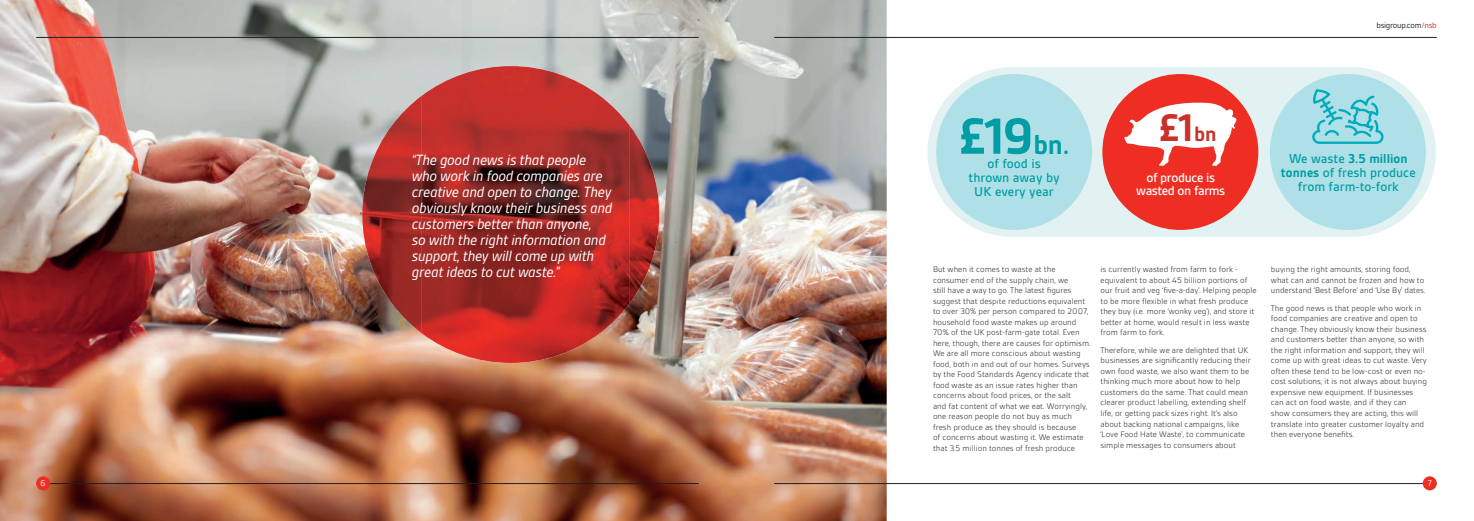
<style>
.page{position:relative;width:1474px;height:521px;background:#fff}
.page>*{position:absolute;margin:0;border:0;box-sizing:border-box;transform-origin:0 0}
.t1{font:700 54.51px "BSI Gesta";color:#009da5}
.t2{font:700 41.39px "BSI Gesta";color:#c9312b}
.t3{font:italic 16.01px/16px "BSI Gesta";letter-spacing:-.02em;color:#fff}
.t4{font:500 13.91px/13.9px "BSI Gesta";color:#009da5;text-align:center}
.t5{font:500 13.91px/13.9px "BSI Gesta";letter-spacing:-.03em;color:#fff;text-align:center}
.t6{font:300 8.75px/10.5px "BSI Gesta";color:#231f20}
.t7{font:8.75px "BSI Gesta";letter-spacing:-.03em;color:#231f20}
.t8{font:8.75px "BSI Gesta";color:#fff}
.s1{color:#c9312b}
.s2{font-size:29.57px}
.s3{font-size:22.4px}
.s4{font-weight:700}
</style>
<div class="page">
<div style="left:927px;top:67px;width:508px;height:170px;background:#e2f1f2;border-radius:85px"></div>
<img style="left:0;top:0;width:886px;height:521px">
<hr style="left:36px;top:37px;width:662px;height:1px;background:#231f20">
<hr style="left:774px;top:483px;width:662px;height:1px;background:#231f20">
<hr style="left:36px;top:483px;width:662px;height:1px;background:#231f20">
<hr style="left:774px;top:37px;width:662px;height:1px;background:#231f20">
<img style="left:421px;top:66px;width:179px;height:297px">
<img style="left:392px;top:96px;width:30px;height:237px">
<img style="left:599px;top:96px;width:30px;height:237px">
<img style="left:362px;top:125px;width:30px;height:179px">
<img style="left:629px;top:125px;width:30px;height:179px">
<div style="left:936px;top:74px;width:156px;height:156px;background:#b0e0e7;border-radius:50%"></div>
<div style="left:1102px;top:74px;width:156px;height:156px;background:#ee2e22;border-radius:50%"></div>
<svg style="left:1124px;top:102px;width:112px;height:64px"></svg>
<div style="left:1269px;top:74px;width:156px;height:156px;background:#b0e0e7;border-radius:50%"></div>
<svg style="left:1312px;top:89px;width:71px;height:55px"></svg>
<div style="left:1422px;top:476px;width:14px;height:14px;background:#ee2e22;border-radius:50%"></div>
<div style="left:36px;top:476px;width:14px;height:14px;background:#ee2e22;border-radius:50%"></div>
<p class="t3" style="left:412px;top:151px;width:202px">“The good news is that people who work in food companies are creative and open to change. They obviously know their business and customers better than anyone,<br>so with the right information and support, they will come up with great ideas to cut waste.”</p>
<p class="t7" style="left:1376px;top:21px;width:62px">bsigroup.com<span class="s1">/nsb</span></p>
<h1 class="t1" style="left:958px;top:108px;width:112px">£19<span class="s2">bn.</span></h1>
<h3 class="t4" style="left:968px;top:156px;width:93px">of food is thrown away by<br>UK every year</h3>
<h2 class="t2" style="left:1158px;top:106px;width:59px">£1<span class="s3">bn</span></h2>
<h3 class="t5" style="left:1136px;top:170px;width:90px">of produce is wasted on farms</h3>
<h3 class="t4" style="left:1280px;top:151px;width:136px">We waste <span class="s4">3.5 million tonnes</span> of fresh produce from farm-to-fork</h3>
<p class="t6" style="left:933px;top:264px;width:159px">But when it comes to waste at the consumer end of the supply chain, we<br>still have a way to go. The latest fi gures suggest that despite reductions equivalent to over 30% per person compared to 2007, household food waste makes up around 70% of the UK post-farm-gate total. Even here, though, there are causes for optimism.<br>We are all more conscious about wasting food, both in and out of our homes. Surveys by the Food Standards Agency indicate that food waste as an issue rates higher than concerns about food prices, or the salt<br>and fat content of what we eat. Worryingly, one reason people do not buy as much fresh produce as they should is because<br>of concerns about wasting it. We estimate that 3.5 million tonnes of fresh produce</p>
<p class="t6" style="left:1100px;top:264px;width:158px">is currently wasted from farm to fork - equivalent to about 45 billion portions of our fruit and veg ‘five-a-day’. Helping people to be more flexible in what fresh produce they buy (i.e. more ‘wonky veg’), and store it better at home, would result in less waste from farm to fork.</p>
<p class="t6" style="left:1100px;top:345px;width:152px">Therefore, while we are delighted that UK businesses are significantly reducing their own food waste, we also want them to be thinking much more about how to help customers do the same. That could mean clearer product labelling, extending shelf life, or getting pack sizes right. It’s also about backing national campaigns, like ‘Love Food Hate Waste’, to communicate simple messages to consumers about</p>
<p class="t6" style="left:1270px;top:264px;width:156px">buying the right amounts, storing food, what can and cannot be frozen and how to understand ‘Best Before’ and ‘Use By’ dates.</p>
<p class="t6" style="left:1270px;top:303px;width:158px">The good news is that people who work in food companies are creative and open to change. They obviously know their business and customers better than anyone, so with the right information and support, they will come up with great ideas to cut waste. Very often these tend to be low-cost or even no&shy;cost solutions; it is not always about buying expensive new equipment. If businesses can act on food waste, and if they can show consumers they are acting, this will translate into greater customer loyalty and then everyone benefits.</p>
<p class="t8" style="left:41px;top:479px;width:6px">6</p>
<p class="t8" style="left:1427px;top:479px;width:6px">7</p>
</div>
